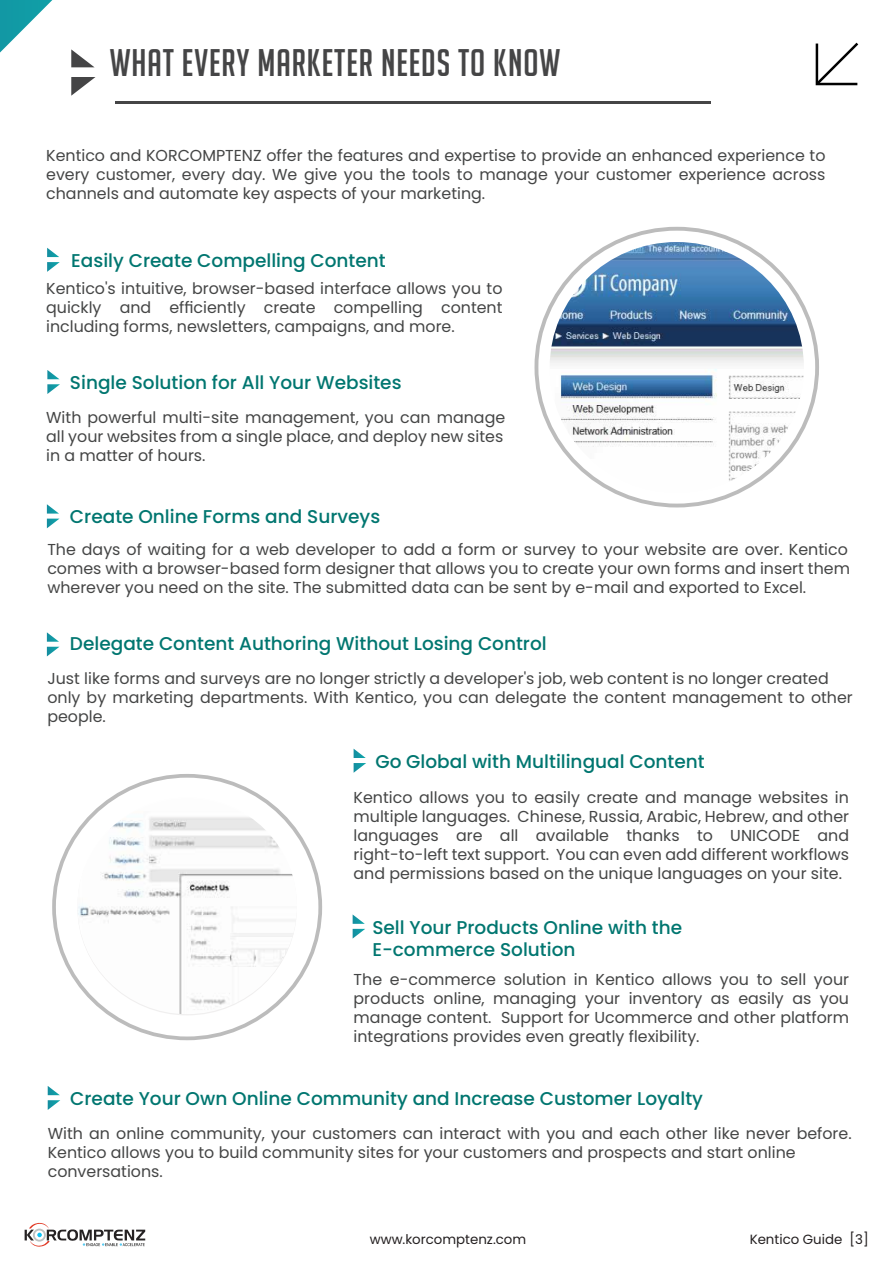
<style>
.page{position:relative;width:893px;height:1263px;background:#fff}
.page>*{position:absolute;margin:0;border:0;box-sizing:border-box;transform-origin:0 0}
.t1{font:37.5px "Big Noodle Titling";letter-spacing:.025em;color:#454546}
.t2{font:500 18.45px/22.2px "Poppins";color:#007670}
.t3{font:15.9px/19px "Poppins";color:#444545}
.t4{font:13.35px "Poppins";color:#231f20}
</style>
<div class="page">
<svg style="left:0;top:0;width:52px;height:53px"></svg>
<svg style="left:815px;top:42px;width:44px;height:44px"></svg>
<svg style="left:47px;top:248px;width:13px;height:24px"></svg>
<svg style="left:47px;top:370px;width:13px;height:24px"></svg>
<svg style="left:47px;top:504px;width:13px;height:24px"></svg>
<svg style="left:47px;top:632px;width:13px;height:24px"></svg>
<svg style="left:354px;top:749px;width:12px;height:24px"></svg>
<svg style="left:353px;top:915px;width:12px;height:23px"></svg>
<svg style="left:48px;top:1086px;width:12px;height:24px"></svg>
<svg style="left:536px;top:229px;width:281px;height:276px"></svg>
<hr style="left:115px;top:102px;width:596px;height:2px;background:#454546">
<svg style="left:71px;top:49px;width:23px;height:18px"></svg>
<svg style="left:71px;top:77px;width:25px;height:19px"></svg>
<img style="left:550px;top:242px;width:254px;height:251px">
<img style="left:77px;top:797px;width:220px;height:217px">
<svg style="left:25px;top:1222px;width:120px;height:25px"></svg>
<h1 class="t1" style="left:110px;top:43px;width:452px">WHAT EVERY MARKETER NEEDS TO KNOW</h1>
<p class="t3" style="left:46px;top:146px;width:781px;text-align:justify">Kentico and KORCOMPTENZ offer the features and expertise to provide an enhanced experience to every customer, every day. We give you the tools to manage your customer experience across channels and automate key aspects of your marketing.</p>
<p class="t2" style="left:71px;top:249px;width:316px">Easily Create Compelling Content</p>
<p class="t3" style="left:46px;top:279px;width:458px;text-align:justify">Kentico's intuitive, browser-based interface allows you to quickly and efficiently create compelling content including forms, newsletters, campaigns, and more.</p>
<p class="t2" style="left:70px;top:371px;width:333px">Single Solution for All Your Websites</p>
<p class="t3" style="left:46px;top:408px;width:460px">With powerful multi-site management, you can manage all your websites from a single place, and deploy new sites in a matter of hours.</p>
<p class="t2" style="left:70px;top:505px;width:312px">Create Online Forms and Surveys</p>
<p class="t3" style="left:47px;top:540px;width:804px">The days of waiting for a web developer to add a form or survey to your website are over. Kentico comes with a browser-based form designer that allows you to create your own forms and insert them wherever you need on the site. The submitted data can be sent by e-mail and exported to Excel.</p>
<p class="t2" style="left:70px;top:632px;width:478px">Delegate Content Authoring Without Losing Control</p>
<p class="t3" style="left:47px;top:669px;width:807px">Just like forms and surveys are no longer strictly a developer's job, web content is no longer created only by marketing departments. With Kentico, you can delegate the content management to other people.</p>
<p class="t2" style="left:375px;top:750px;width:331px">Go Global with Multilingual Content</p>
<p class="t3" style="left:354px;top:788px;width:497px;text-align:justify">Kentico allows you to easily create and manage websites in multiple languages. Chinese, Russia, Arabic, Hebrew, and other languages are all available thanks to UNICODE and right-to-left text support. You can even add different workflows and permissions based on the unique languages on your site.</p>
<p class="t2" style="left:372px;top:916px;width:311px">Sell Your Products Online with the<br>E-commerce Solution</p>
<p class="t3" style="left:354px;top:970px;width:497px;text-align:justify">The e-commerce solution in Kentico allows you to sell your products online, managing your inventory as easily as you manage content. Support for Ucommerce and other platform integrations provides even greatly flexibility.</p>
<p class="t2" style="left:70px;top:1088px;width:634px">Create Your Own Online Community and Increase Customer Loyalty</p>
<p class="t3" style="left:48px;top:1124px;width:805px">With an online community, your customers can interact with you and each other like never before.<br>Kentico allows you to build community sites for your customers and prospects and start online conversations.</p>
<p class="t4" style="left:370px;top:1231px;width:158px">www.korcomptenz.com</p>
<p class="t4" style="left:750px;top:1232px;width:121px">Kentico Guide [3]</p>
</div>
